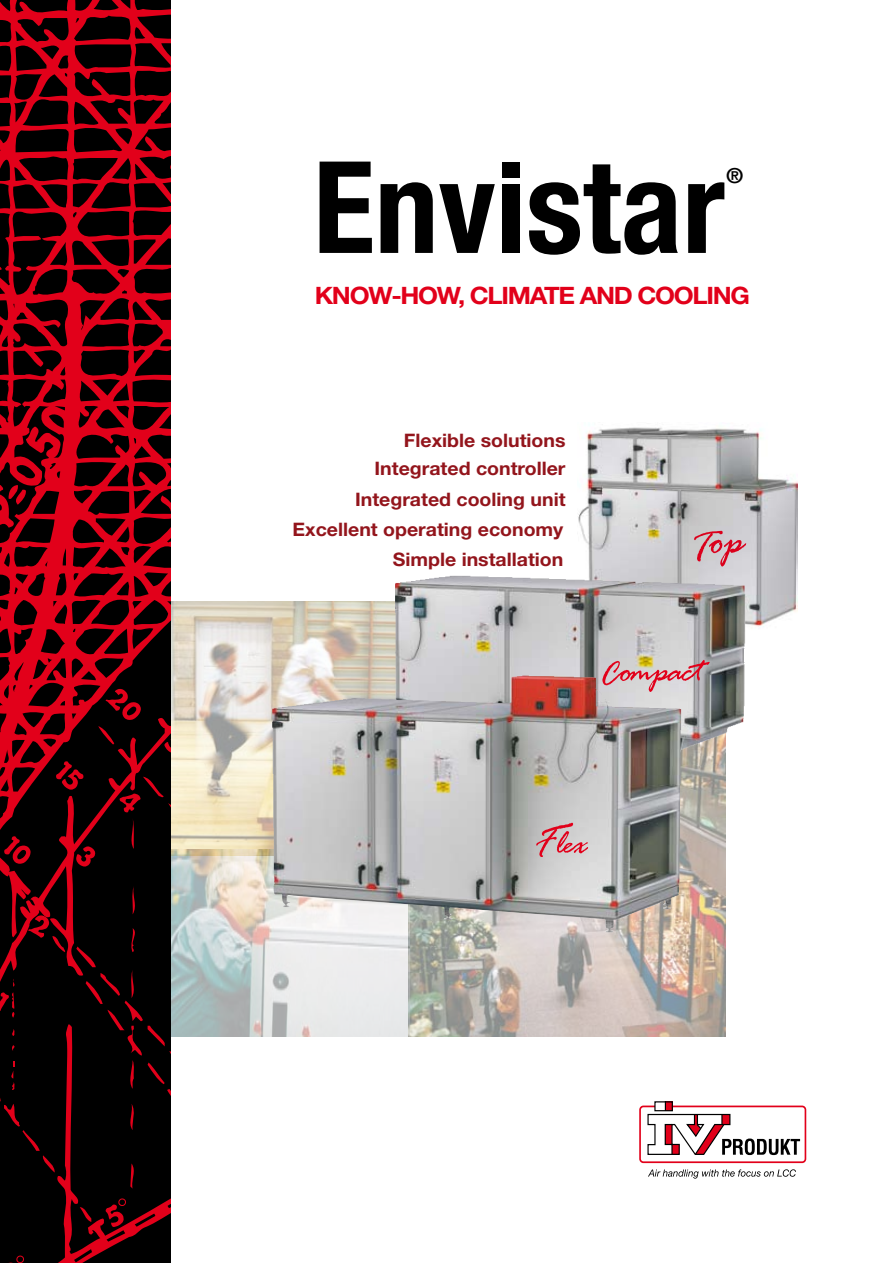
<style>
.page{position:relative;width:893px;height:1263px;background:#fff}
.page>*{position:absolute;margin:0;border:0;box-sizing:border-box;transform-origin:0 0}
.t1{font:700 24px "Helvetica Neue";letter-spacing:-.05em;color:#e2001a;scale:1.07 1}
.t2{font:700 20.85px "Helvetica Neue";color:#000}
.t3{font:700 18.6px "Helvetica Neue";color:#93151c;scale:1.05 1}
</style>
<div class="page">
<img style="left:578px;top:427px;width:219px;height:201px">
<img style="left:409px;top:750px;width:316px;height:286px">
<div style="left:639px;top:1105px;width:167px;height:58px;border:2px solid #e2001a;border-radius:3px"></div>
<svg style="left:647px;top:1101px;width:153px;height:55px"></svg>
<svg style="left:648px;top:1169px;width:148px;height:9px"></svg>
<svg style="left:320px;top:162px;width:52px;height:91px"></svg>
<svg style="left:381px;top:182px;width:52px;height:71px"></svg>
<svg style="left:439px;top:184px;width:56px;height:69px"></svg>
<div style="left:502px;top:184px;width:18px;height:69px;background:#000"></div>
<div style="left:502px;top:162px;width:18px;height:16px;background:#000"></div>
<svg style="left:529px;top:164px;width:149px;height:91px"></svg>
<svg style="left:688px;top:182px;width:36px;height:71px"></svg>
<img style="left:170px;top:602px;width:225px;height:247px">
<img style="left:170px;top:849px;width:239px;height:187px">
<svg style="left:0;top:0;width:170px;height:1263px;background:#500009"></svg>
<svg style="left:8px;top:485px;width:18px;height:20px"></svg>
<svg style="left:98px;top:726px;width:16px;height:18px"></svg>
<svg style="left:131px;top:886px;width:7px;height:28px"></svg>
<svg style="left:10px;top:1029px;width:5px;height:7px"></svg>
<svg style="left:12px;top:1045px;width:5px;height:6px"></svg>
<div style="left:76px;top:928px;width:94px;height:202px;background:#000"></div>
<div style="left:0;top:1061px;width:55px;height:111px;background:#000"></div>
<svg style="left:130px;top:1163px;width:7px;height:25px"></svg>
<svg style="left:80px;top:1207px;width:11px;height:15px"></svg>
<svg style="left:3px;top:1255px;width:22px;height:8px"></svg>
<svg style="left:105px;top:1198px;width:22px;height:29px"></svg>
<svg style="left:4px;top:836px;width:27px;height:28px"></svg>
<svg style="left:28px;top:915px;width:38px;height:37px"></svg>
<svg style="left:0;top:978px;width:16px;height:39px"></svg>
<svg style="left:76px;top:846px;width:19px;height:20px"></svg>
<svg style="left:164px;top:733px;width:6px;height:20px"></svg>
<svg style="left:56px;top:761px;width:28px;height:29px"></svg>
<svg style="left:105px;top:689px;width:36px;height:31px"></svg>
<svg style="left:119px;top:777px;width:51px;height:72px;background:#1a0003"></svg>
<img style="left:395px;top:576px;width:350px;height:174px">
<img style="left:272px;top:675px;width:409px;height:257px">
<svg style="left:536px;top:823px;width:52px;height:34px;background:#d09da3"></svg>
<svg style="left:602px;top:660px;width:107px;height:32px;background:#d1a7a8"></svg>
<svg style="left:694px;top:531px;width:52px;height:35px;background:#d19ea6"></svg>
<img style="left:596px;top:688px;width:12px;height:20px">
<p class="t2" style="left:726px;top:162px;width:18px">®</p>
<p class="t1" style="left:315px;top:281px;width:408px">KNOW-HOW, CLIMATE AND COOLING</p>
<p class="t3" style="left:404px;top:428px;width:155px">Flexible solutions</p>
<p class="t3" style="left:375px;top:457px;width:183px">Integrated controller</p>
<p class="t3" style="left:355px;top:488px;width:202px">Integrated cooling unit</p>
<p class="t3" style="left:293px;top:518px;width:259px">Excellent operating economy</p>
<p class="t3" style="left:393px;top:547px;width:164px">Simple installation</p>
</div>
